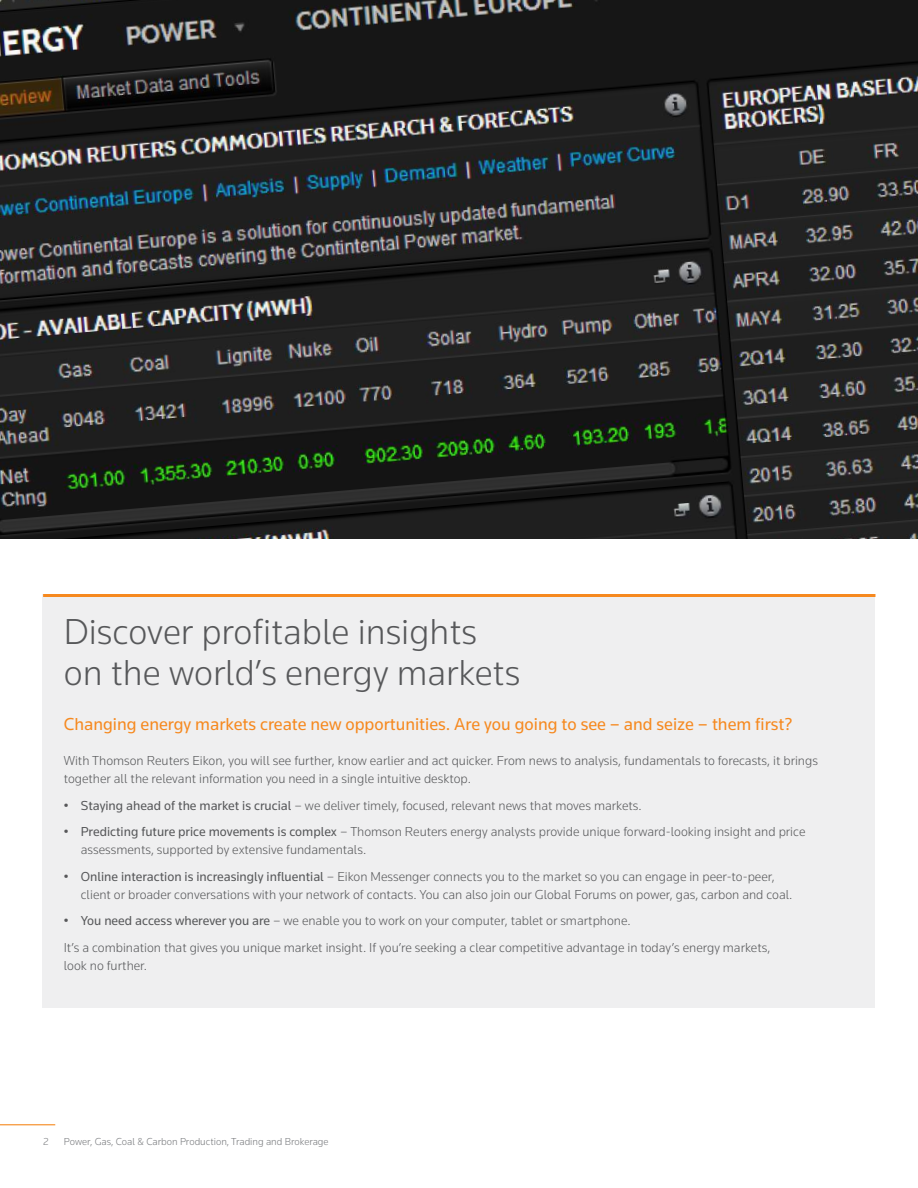
<style>
.page{position:relative;width:918px;height:1188px;background:#fff}
.page>*{position:absolute;margin:0;border:0;box-sizing:border-box;transform-origin:0 0}
.t1{font:300 37.5px/40.5px "Knowledge";color:#57585a}
.t2{font:18px "Knowledge";color:#f6891f}
.t3{font:300 13.5px/18px "Knowledge";color:#57585a}
.t4{font:300 10.5px "Knowledge";color:#76787b}
.s1{font-weight:400}
</style>
<div class="page">
<div style="left:43px;top:594px;width:832px;height:413px;background:#efeff0"></div>
<hr style="left:0;top:1124px;width:55px;height:1px;background:#f6891f">
<hr style="left:43px;top:594px;width:832px;height:3px;background:#f6891f">
<img style="left:0;top:0;width:918px;height:539px">
<h1 class="t1" style="left:64px;top:611px;width:458px">Discover profitable insights on the world’s energy markets</h1>
<h2 class="t2" style="left:64px;top:713px;width:730px">Changing energy markets create new opportunities. Are you going to see – and seize – them first?</h2>
<p class="t3" style="left:64px;top:751px;width:756px">With Thomson Reuters Eikon, you will see further, know earlier and act quicker. From news to analysis, fundamentals to forecasts, it brings together all the relevant information you need in a single intuitive desktop.</p>
<p class="t3" style="left:64px;top:796px;width:579px"><span class="s1">• Staying ahead of the market is crucial</span> – we deliver timely, focused, relevant news that moves markets.</p>
<p class="t3" style="left:81px;top:822px;width:726px;text-indent:-17px"><span class="s1">• Predicting future price movements is complex</span> – Thomson Reuters energy analysts provide unique forward-looking insight and price assessments, supported by extensive fundamentals.</p>
<p class="t3" style="left:81px;top:867px;width:713px;text-indent:-17px"><span class="s1">• Online interaction is increasingly influential</span> – Eikon Messenger connects you to the market so you can engage in peer-to-peer, client or broader conversations with your network of contacts. You can also join our Global Forums on power, gas, carbon and coal.</p>
<p class="t3" style="left:64px;top:907px;width:708px;line-height:26.5px"><span class="s1">• You need access wherever you are</span> – we enable you to work on your computer, tablet or smartphone.<br>It’s a combination that gives you unique market insight. If you’re seeking a clear competitive advantage in today’s energy markets,</p>
<p class="t3" style="left:64px;top:956px;width:85px">look no further.</p>
<p class="t4" style="left:43px;top:1135px;width:7px">2</p>
<p class="t4" style="left:64px;top:1135px;width:266px">Power, Gas, Coal &amp; Carbon Production, Trading and Brokerage</p>
</div>
